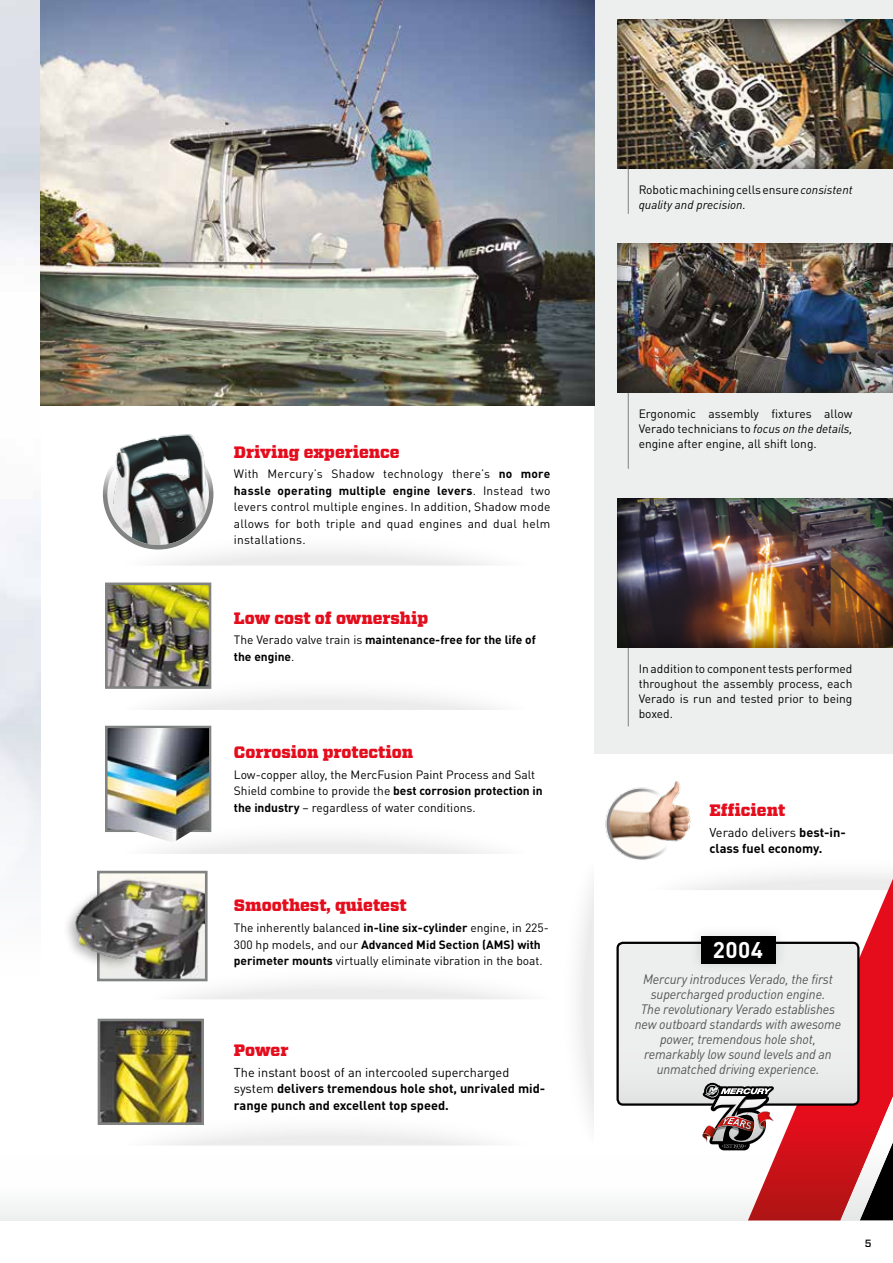
<style>
.page{position:relative;width:893px;height:1263px;background:#fff}
.page>*{position:absolute;margin:0;border:0;box-sizing:border-box;transform-origin:0 0}
.t1{font:700 22.5px "DINOT";color:#fff}
.t2{font:900 16.5px "Vitesse";color:#e50c1c}
.t3{font:italic 13.5px/15px "DINOT";letter-spacing:-.01em;color:#535454;text-align:center;scale:.95 1}
.t4{font:700 12.75px/16.5px "DINOT";color:#000}
.t5{font:12px/16.5px "DINOT";color:#000;text-align:justify}
.t6{font:700 12px/16.5px "DINOT";color:#000}
.t7{font:italic 12px/15px "DINOT";color:#000}
.t8{font:500 10.5px "Vitesse";color:#000}
.s1{font-weight:700}
.s2{font-weight:400}
.s3{font-style:normal}
.s4{font-style:italic}
</style>
<div class="page">
<div style="left:594px;top:0;width:299px;height:753px;background:#edeeee"></div>
<img style="left:40px;top:0;width:554px;height:405px">
<svg style="left:136px;top:545px;width:355px;height:21px"></svg>
<svg style="left:105px;top:725px;width:386px;height:129px"></svg>
<img style="left:108px;top:728px;width:101px;height:114px">
<svg style="left:97px;top:870px;width:497px;height:276px"></svg>
<div style="left:62px;top:887px;width:77px;height:84px;background:#000;opacity:.3"></div>
<img style="left:75px;top:892px;width:58px;height:70px">
<img style="left:587px;top:797px;width:31px;height:77px">
<hr style="left:628px;top:646px;width:1px;height:80px;background:#818383">
<div style="left:615px;top:498px;width:278px;height:151px;background:#000;opacity:.6"></div>
<hr style="left:628px;top:390px;width:1px;height:79px;background:#818383">
<div style="left:615px;top:243px;width:278px;height:151px;background:#000;opacity:.6"></div>
<hr style="left:628px;top:154px;width:1px;height:60px;background:#818383">
<div style="left:615px;top:19px;width:278px;height:151px;background:#000;opacity:.6"></div>
<svg style="left:105px;top:582px;width:391px;height:128px"></svg>
<img style="left:108px;top:467px;width:101px;height:78px">
<div style="left:103px;top:439px;width:110px;height:110px;border:4px solid #818383;border-radius:50%"></div>
<img style="left:110px;top:434px;width:96px;height:69px">
<div style="left:0;top:1156px;width:893px;height:64px;background:linear-gradient(to bottom,#fff,#f1f2f2)"></div>
<svg style="left:618px;top:753px;width:275px;height:467px"></svg>
<div style="left:688px;top:924px;width:100px;height:52px;background:#000;opacity:.12"></div>
<div style="left:701px;top:936px;width:74px;height:27px;background:#000"></div>
<h2 class="t2" style="left:234px;top:441px;width:167px">Driving experience</h2>
<p class="t5" style="left:234px;top:466px;width:318px">With M ercury’s Shadow technology there’s <span class="s1">no more hassle operating multiple engine levers</span>. I nstead two levers control multiple engines. I n addition, Shadow mode allows for both triple and quad engines and dual helm installations.</p>
<h2 class="t2" style="left:234px;top:607px;width:196px">Low cost of ownership</h2>
<p class="t6" style="left:234px;top:631px;width:303px"><span class="s2">The Verado valve train is</span> maintenance-free for the life of the engine<span class="s2">.</span></p>
<h2 class="t2" style="left:234px;top:741px;width:181px">Corrosion protection</h2>
<p class="t5" style="left:234px;top:766px;width:310px;text-align:left">Low-copper alloy, the M ercFusion Paint Process and Salt<br>Shield combine to provide the <span class="s1">best corrosion protection in the industry</span> – regardless of water conditions.</p>
<h2 class="t2" style="left:234px;top:895px;width:174px">Smoothest, quietest</h2>
<p class="t5" style="left:234px;top:919px;width:315px;text-align:left">The inherently balanced <span class="s1">in-line six-cylinder</span> engine, in 225-<br>300 hp models, and our <span class="s1">Advanced Mid Section (AMS) with perimeter mounts</span> virtually eliminate vibration in the boat.</p>
<h2 class="t2" style="left:234px;top:1039px;width:56px">Power</h2>
<p class="t4" style="left:234px;top:1063px;width:313px"><span class="s2">The instant boost of an intercooled supercharged system</span> delivers tremendous hole shot, unrivaled mid&shy;range punch and excellent top speed.</p>
<p class="t7" style="left:639px;top:182px;width:215px"><span class="s3">Robotic machining cells ensure</span> consistent quality and precision.</p>
<p class="t5" style="left:639px;top:406px;width:215px;line-height:15px">Ergonomic assembly fixtures allow Verado technicians to <span class="s4">focus on the details, </span>engine after engine, all shift long.</p>
<p class="t5" style="left:639px;top:661px;width:215px;line-height:15px">I n addition to component tests performed throughout the assembly process, each Verado is run and tested prior to being boxed.</p>
<h2 class="t2" style="left:709px;top:799px;width:77px">Efficient</h2>
<p class="t4" style="left:709px;top:824px;width:138px"><span class="s2">Verado delivers</span> best-in&shy;class fuel economy.</p>
<h1 class="t1" style="left:713px;top:935px;width:52px">2004</h1>
<p class="t3" style="left:635px;top:971px;width:219px">Mercury introduces Verado, the first supercharged production engine.<br>The revolutionary Verado establishes new outboard standards with awesome power, tremendous hole shot, remarkably low sound levels and an unmatched driving experience.</p>
<p class="t8" style="left:865px;top:1236px;width:8px">5</p>
</div>
